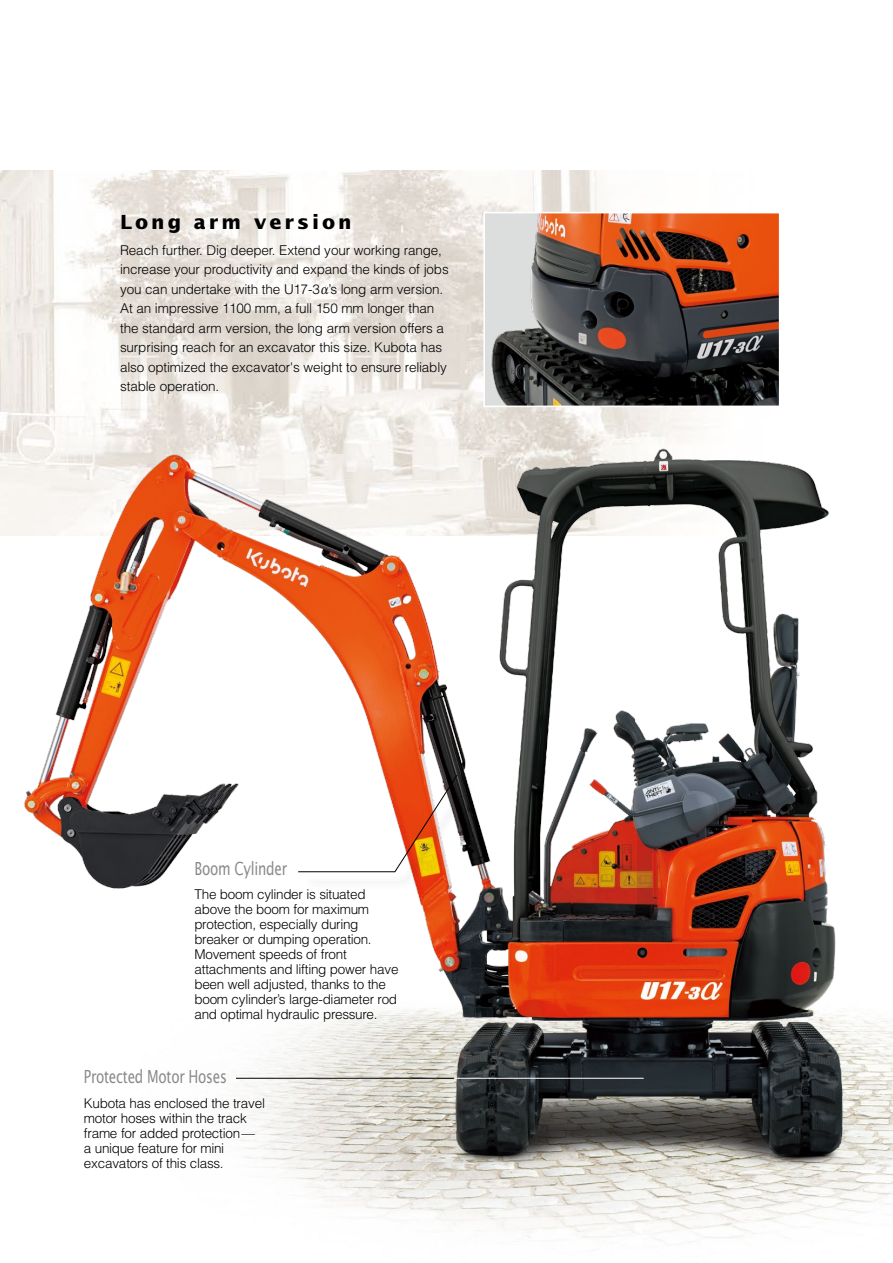
<style>
.page{position:relative;width:893px;height:1263px;background:#fff}
.page>*{position:absolute;margin:0;border:0;box-sizing:border-box;transform-origin:0 0}
.t1{font:700 19.5px "Lucida Sans";letter-spacing:.15em;color:#000}
.t2{font:18px "Lucida Sans";letter-spacing:-.02em;color:#898989;scale:.75 1}
.t3{font:300 13.5px/15px "Helvetica";letter-spacing:-.015em;color:#000}
.s1{font-family:"Koz Min Pro";font-weight:400}
</style>
<div class="page">
<img style="left:0;top:170px;width:701px;height:258px">
<img style="left:435px;top:1215px;width:393px;height:27px">
<img style="left:0;top:428px;width:893px;height:787px">
<hr style="left:454px;top:1078px;width:190px;height:1px;background:#fff">
<hr style="left:236px;top:1078px;width:218px;height:1px;background:#000">
<img style="left:486px;top:215px;width:291px;height:189px">
<div style="left:483px;top:212px;width:297px;height:195px;border:2px solid #fff"></div>
<div style="left:303px;top:779px;width:171px;height:111px;background:#000;opacity:.75"></div>
<svg style="left:298px;top:774px;width:160px;height:98px"></svg>
<h1 class="t1" style="left:120px;top:210px;width:233px">Long arm version</h1>
<p class="t3" style="left:120px;top:240px;width:330px;line-height:19.5px">Reach further. Dig deeper. Extend your working range, increase your productivity and expand the kinds of jobs you can undertake with the U17-3<span class="s1">α</span>’s long arm version.<br>At an impressive 1100 mm, a full 150 mm longer than the standard arm version, the long arm version offers a surprising reach for an excavator this size. Kubota has also optimized the excavator's weight to ensure reliably stable operation.</p>
<h2 class="t2" style="left:195px;top:857px;width:125px">Boom Cylinder</h2>
<p class="t3" style="left:194px;top:886px;width:206px">The boom cylinder is situated above the boom for maximum protection, especially during breaker or dumping operation.<br>Movement speeds of front attachments and lifting power have been well adjusted, thanks to the boom cylinder’s large-diameter rod and optimal hydraulic pressure.</p>
<h2 class="t2" style="left:84px;top:1065px;width:192px">Protected Motor Hoses</h2>
<p class="t3" style="left:84px;top:1095px;width:183px">Kubota has enclosed the travel motor hoses within the track frame for added protection— a unique feature for mini excavators of this class.</p>
</div>
